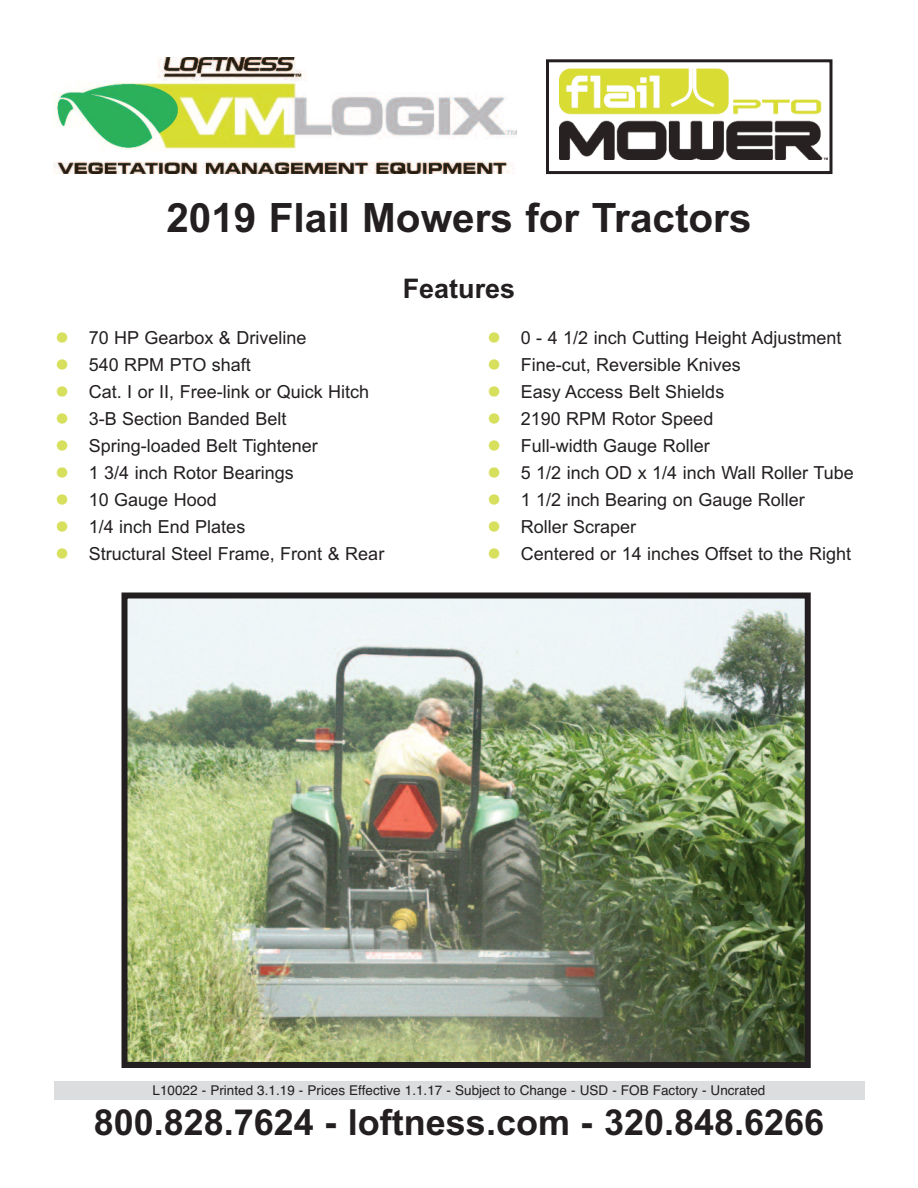
<style>
.page{position:relative;width:918px;height:1188px;background:#fff}
.page>*{position:absolute;margin:0;border:0;box-sizing:border-box;transform-origin:0 0}
.t1{font:700 40.5px "Arial";color:#231f20}
.t2{font:700 36px "Arial";color:#231f20}
.t3{font:700 27px "Arial";color:#231f20}
.t4{font:18px "Arial";color:#231f20}
.t5{font:13.5px "Helvetica";color:#231f20}
.s1{color:#d7e05c}
</style>
<div class="page">
<div style="left:54px;top:1082px;width:810px;height:18px;background:#dcdddf"></div>
<img style="left:129px;top:600px;width:675px;height:461px">
<div style="left:122px;top:593px;width:689px;height:475px;border:6px solid #231f20"></div>
<img style="left:54px;top:57px;width:463px;height:116px">
<img style="left:560px;top:68px;width:267px;height:91px">
<div style="left:546px;top:59px;width:286px;height:115px;border:3px solid #231f20"></div>
<h1 class="t1" style="left:166px;top:195px;width:587px">2019 Flail Mowers for Tractors</h1>
<h3 class="t3" style="left:403px;top:272px;width:114px">Features</h3>
<p class="t4" style="left:56px;top:327px;width:253px"><span class="s1">●</span> 70 HP Gearbox &amp; Driveline</p>
<p class="t4" style="left:488px;top:327px;width:355px"><span class="s1">●</span> 0 - 4 1/2 inch Cutting Height Adjustment</p>
<p class="t4" style="left:56px;top:354px;width:197px"><span class="s1">●</span> 540 RPM PTO shaft</p>
<p class="t4" style="left:488px;top:354px;width:255px"><span class="s1">●</span> Fine-cut, Reversible Knives</p>
<p class="t4" style="left:56px;top:381px;width:315px"><span class="s1">●</span> Cat. I or II, Free-link or Quick Hitch</p>
<p class="t4" style="left:488px;top:381px;width:238px"><span class="s1">●</span> Easy Access Belt Shields</p>
<p class="t4" style="left:56px;top:408px;width:232px"><span class="s1">●</span> 3-B Section Banded Belt</p>
<p class="t4" style="left:488px;top:408px;width:227px"><span class="s1">●</span> 2190 RPM Rotor Speed</p>
<p class="t4" style="left:56px;top:435px;width:264px"><span class="s1">●</span> Spring-loaded Belt Tightener</p>
<p class="t4" style="left:488px;top:435px;width:224px"><span class="s1">●</span> Full-width Gauge Roller</p>
<p class="t4" style="left:56px;top:462px;width:240px"><span class="s1">●</span> 1 3/4 inch Rotor Bearings</p>
<p class="t4" style="left:488px;top:462px;width:368px"><span class="s1">●</span> 5 1/2 inch OD x 1/4 inch Wall Roller Tube</p>
<p class="t4" style="left:56px;top:489px;width:163px"><span class="s1">●</span> 10 Gauge Hood</p>
<p class="t4" style="left:488px;top:489px;width:319px"><span class="s1">●</span> 1 1/2 inch Bearing on Gauge Roller</p>
<p class="t4" style="left:56px;top:516px;width:191px"><span class="s1">●</span> 1/4 inch End Plates</p>
<p class="t4" style="left:488px;top:516px;width:150px"><span class="s1">●</span> Roller Scraper</p>
<p class="t4" style="left:56px;top:543px;width:330px"><span class="s1">●</span> Structural Steel Frame, Front &amp; Rear</p>
<p class="t4" style="left:488px;top:543px;width:365px"><span class="s1">●</span> Centered or 14 inches Offset to the Right</p>
<p class="t5" style="left:153px;top:1082px;width:614px">L10022 - Printed 3.1.19 - Prices Effective 1.1.17 - Subject to Change - USD - FOB Factory - Uncrated</p>
<h2 class="t2" style="left:94px;top:1102px;width:732px">800.828.7624 - loftness.com - 320.848.6266</h2>
</div>
